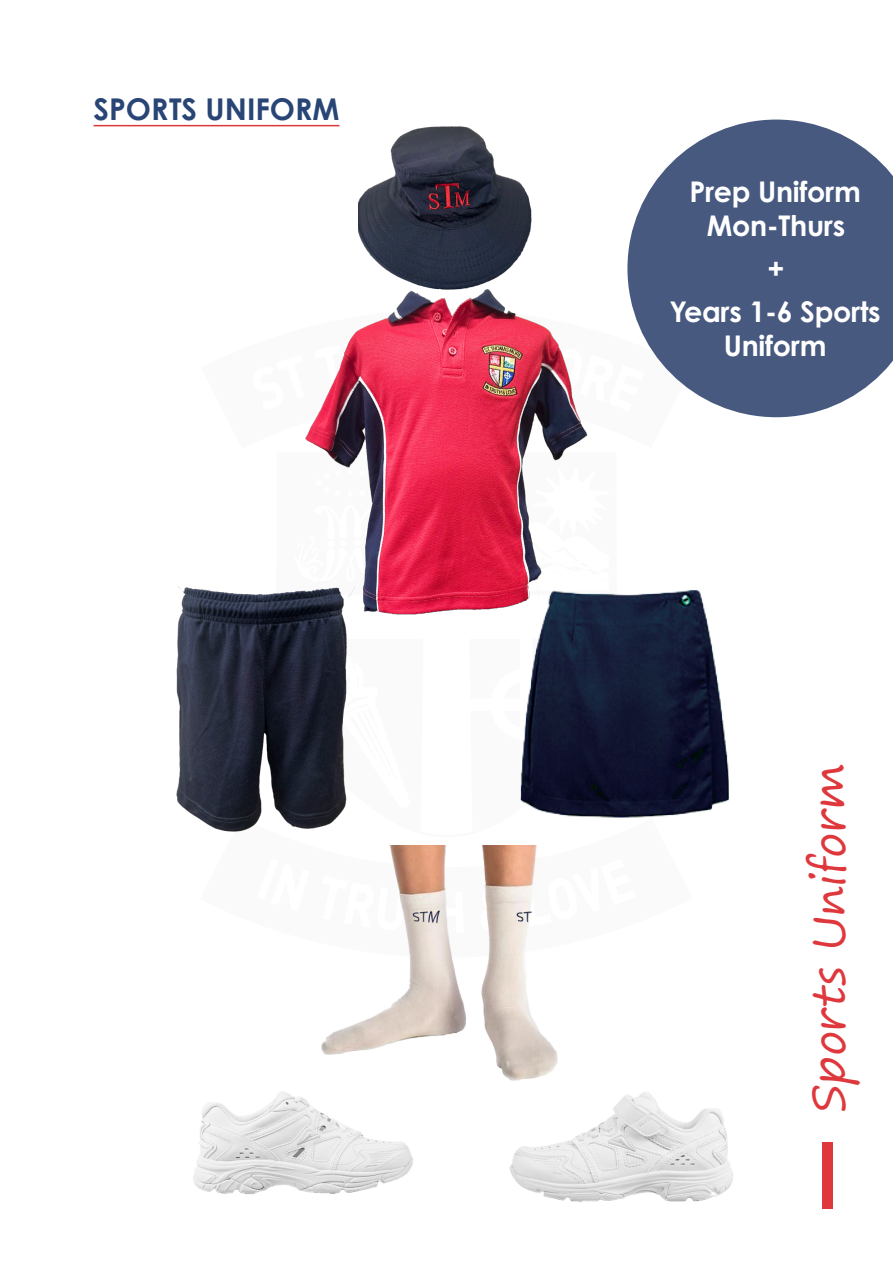
<style>
.page{position:relative;width:893px;height:1263px;background:#fff}
.page>*{position:absolute;margin:0;border:0;box-sizing:border-box;transform-origin:0 0}
.Headline_-_Align_Lef{font:45px "Segoe Print";letter-spacing:-.01em;color:#de383d}
.Body_Text{font:700 30px "Century Gothic Pro";color:#284575}
.Body_Text_-_For_Exce{font:700 28.5px/34.2px "Century Gothic Pro";letter-spacing:-.01em;color:#fff;text-align:center}
</style>
<div class="page">
<img style="left:176px;top:586px;width:171px;height:246px">
<img style="left:520px;top:590px;width:208px;height:228px">
<img style="left:302px;top:292px;width:290px;height:327px">
<img style="left:358px;top:126px;width:174px;height:166px">
<img style="left:193px;top:1092px;width:220px;height:102px">
<img style="left:509px;top:1092px;width:224px;height:110px">
<div style="left:822px;top:1142px;width:10px;height:67px;background:#de383d"></div>
<hr style="left:94px;top:125px;width:245px;height:1px;background:#de383d">
<svg style="left:627px;top:120px;width:266px;height:297px;fill:#47597f"></svg>
<img style="left:321px;top:845px;width:237px;height:236px">
<p class="Body_Text" style="left:94px;top:90px;width:247px">SPORTS UNIFORM</p>
<p class="Body_Text_-_For_Exce" style="left:690px;top:174px;width:173px">Prep Uniform<br>Mon-Thurs</p>
<p class="Body_Text_-_For_Exce" style="left:767px;top:251px;width:19px">+</p>
<p class="Body_Text_-_For_Exce" style="left:670px;top:294px;width:213px">Years 1-6 Sports<br>Uniform</p>
<p class="Headline_-_Align_Lef" style="left:788px;top:1113px;width:351px;rotate:-90deg">Sports Uniform</p>
</div>
